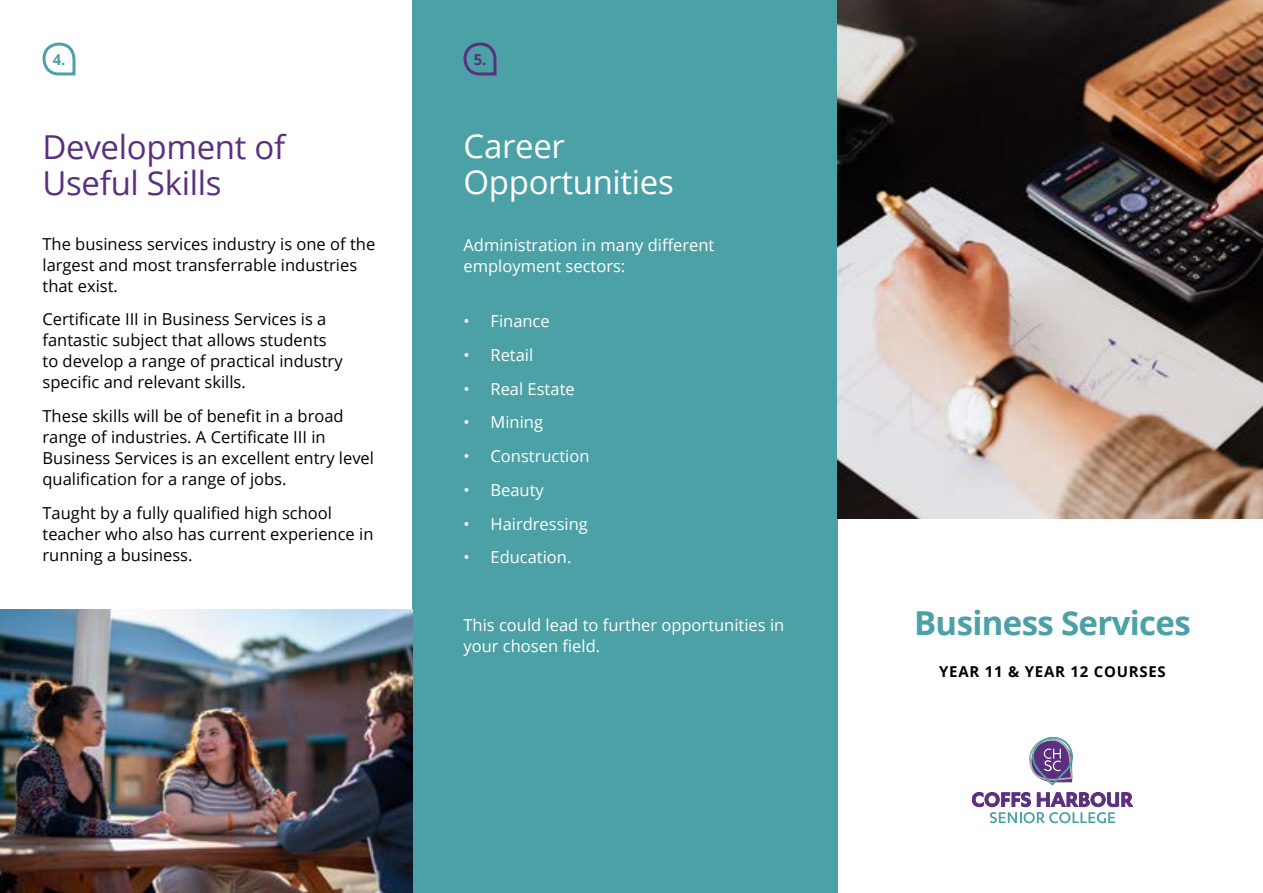
<style>
.page{position:relative;width:1263px;height:893px;background:#fff}
.page>*{position:absolute;margin:0;border:0;box-sizing:border-box;transform-origin:0 0}
.t1{font:33px/36px "Open Sans";letter-spacing:-.01em;color:#5b2f7e}
.t2{font:33px/36px "Open Sans";letter-spacing:-.01em;color:#fff}
.t3{font:700 33px "Open Sans";letter-spacing:-.02em;color:#4ca1a6}
.t4{font:16.5px/21px "Open Sans";color:#000}
.t5{font:16.5px/21px "Open Sans";color:#fff}
.t6{font:700 15px "Open Sans";letter-spacing:.05em;color:#000}
.t7{font:700 15px "Open Sans";color:#4ca1a6}
.t8{font:700 15px "Open Sans";color:#5b2f7e}
</style>
<div class="page">
<div style="left:412px;top:0;width:426px;height:893px;background:#4ca1a6"></div>
<svg style="left:972px;top:792px;width:161px;height:31px"></svg>
<svg style="left:1029px;top:737px;width:44px;height:49px"></svg>
<img style="left:838px;top:0;width:425px;height:518px">
<img style="left:0;top:609px;width:412px;height:284px">
<svg style="left:42px;top:42px;width:34px;height:34px"></svg>
<svg style="left:463px;top:42px;width:34px;height:34px"></svg>
<p class="t7" style="left:53px;top:49px;width:14px">4.</p>
<p class="t8" style="left:474px;top:49px;width:14px">5.</p>
<h1 class="t1" style="left:43px;top:128px;width:244px">Development of<br>Useful Skills</h1>
<p class="t4" style="left:43px;top:233px;width:334px">The business services industry is one of the largest and most transferrable industries that exist.</p>
<p class="t4" style="left:43px;top:308px;width:302px">Certificate III in Business Services is a fantastic subject that allows students to develop a range of practical industry specific and relevant skills.</p>
<p class="t4" style="left:43px;top:405px;width:333px">These skills will be of benefit in a broad range of industries. A Certificate III in Business Services is an excellent entry level qualification for a range of jobs.</p>
<p class="t4" style="left:43px;top:502px;width:332px">Taught by a fully qualified high school teacher who also has current experience in running a business.</p>
<h1 class="t2" style="left:463px;top:127px;width:212px">Career<br>Opportunities</h1>
<p class="t5" style="left:463px;top:234px;width:252px">Administration in many different employment sectors:</p>
<p class="t5" style="left:463px;top:310px;width:88px">• Finance</p>
<p class="t5" style="left:463px;top:344px;width:71px">• Retail</p>
<p class="t5" style="left:463px;top:378px;width:113px">• Real Estate</p>
<p class="t5" style="left:463px;top:411px;width:81px">• Mining</p>
<p class="t5" style="left:463px;top:445px;width:128px">• Construction</p>
<p class="t5" style="left:463px;top:479px;width:82px">• Beauty</p>
<p class="t5" style="left:463px;top:513px;width:126px">• Hairdressing</p>
<p class="t5" style="left:463px;top:546px;width:109px">• Education.</p>
<p class="t5" style="left:463px;top:614px;width:322px">This could lead to further opportunities in your chosen field.</p>
<h1 class="t3" style="left:914px;top:599px;width:278px">Business Services</h1>
<p class="t6" style="left:939px;top:660px;width:228px">YEAR 11 &amp; YEAR 12 COURSES</p>
</div>
